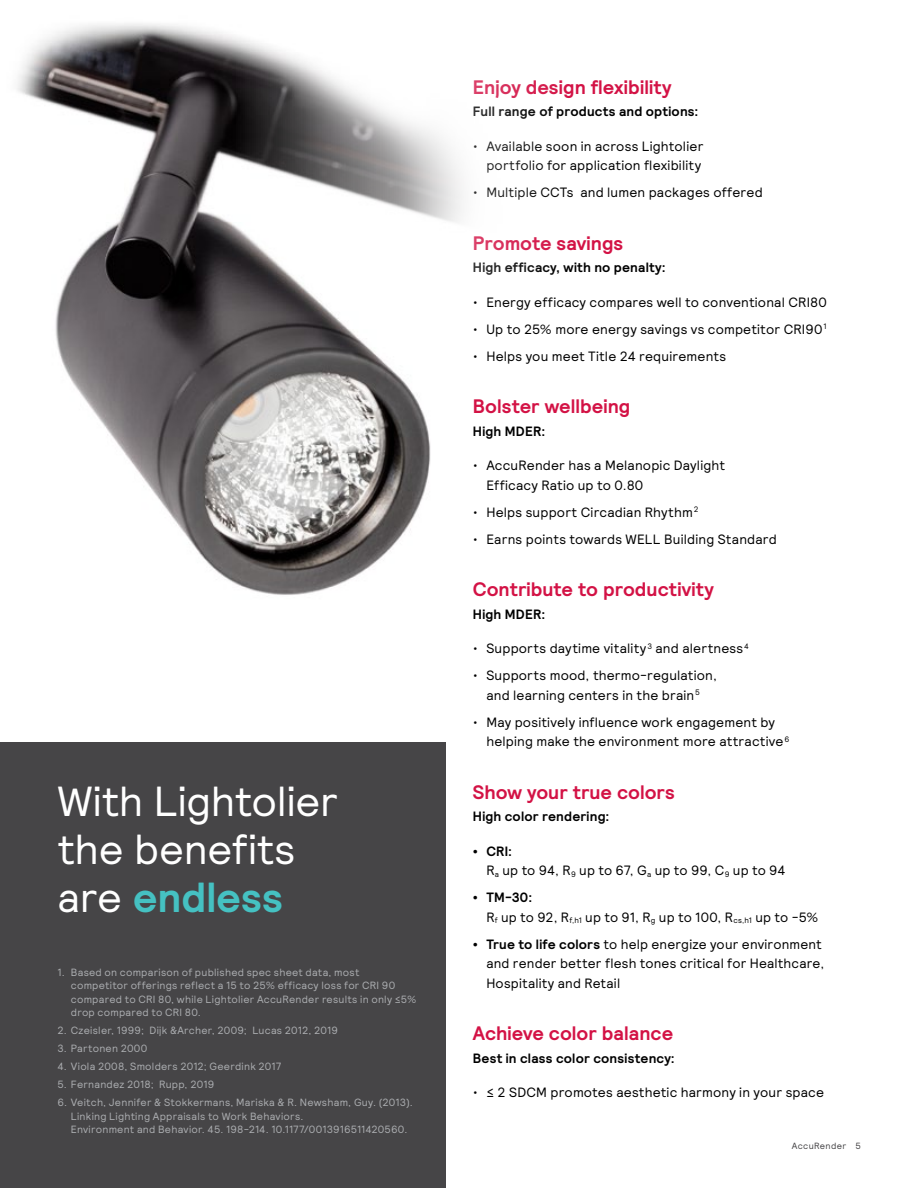
<style>
.page{position:relative;width:918px;height:1188px;background:#fff}
.page>*{position:absolute;margin:0;border:0;box-sizing:border-box;transform-origin:0 0}
.t1{font:42px/48px "Signify Relative";letter-spacing:-.005em;color:#fff}
.t2{font:700 19.5px "Signify Relative";letter-spacing:.005em;color:#d31245}
.t3{font:13.5px/19.5px "Signify Relative";letter-spacing:.015em;color:#000}
.t4{font:700 13.5px "Signify Relative";letter-spacing:.015em;color:#000}
.t5{font:10.5px/13.5px "Signify Relative";letter-spacing:.025em;color:#abadb0}
.t6{font:9px "Signify Relative";letter-spacing:.04em;color:#464547}
.s1{font-weight:700;color:#45c1c2}
.s2{font-weight:700}
</style>
<div class="page">
<div style="left:0;top:742px;width:446px;height:446px;background:#464547"></div>
<img style="left:17px;top:23px;width:447px;height:200px">
<img style="left:55px;top:223px;width:376px;height:372px">
<h1 class="t1" style="left:57px;top:776px;width:283px">With Lightolier the benefits are <span class="s1">endless</span></h1>
<p class="t5" style="left:71px;top:965px;width:347px;text-indent:-14px">1. Based on comparison of published spec sheet data, most competitor offerings reflect a 15 to 25% efficacy loss for CRI 90 compared to CRI 80, while Lightolier AccuRender results in only ≤5% drop compared to CRI 80.</p>
<p class="t5" style="left:57px;top:1024px;width:282px">2. Czeisler, 1999; Dijk &amp;Archer, 2009; Lucas 2012, 2019</p>
<p class="t5" style="left:57px;top:1042px;width:92px">3. Partonen 2000</p>
<p class="t5" style="left:57px;top:1060px;width:225px">4. Viola 2008, Smolders 2012; Geerdink 2017</p>
<p class="t5" style="left:57px;top:1078px;width:158px">5. Fernandez 2018; Rupp, 2019</p>
<p class="t5" style="left:71px;top:1096px;width:343px;text-indent:-14px">6. Veitch, Jennifer &amp; Stokkermans, Mariska &amp; R. Newsham, Guy. (2013).<br>Linking Lighting Appraisals to Work Behaviors.<br>Environment and Behavior. 45. 198-214. 10.1177/0013916511420560.</p>
<h2 class="t2" style="left:473px;top:74px;width:200px">Enjoy design flexibility</h2>
<p class="t4" style="left:473px;top:103px;width:227px">Full range of products and options:</p>
<p class="t3" style="left:473px;top:136px;width:232px;text-align:right">• Available soon in across Lightolier portfolio for application flexibility</p>
<p class="t3" style="left:473px;top:182px;width:291px">• Multiple CCTs and lumen packages offered</p>
<h2 class="t2" style="left:473px;top:230px;width:152px">Promote savings</h2>
<p class="t4" style="left:473px;top:259px;width:194px">High efficacy, with no penalty:</p>
<p class="t3" style="left:473px;top:292px;width:355px">• Energy efficacy compares well to conventional CRI80</p>
<p class="t3" style="left:473px;top:319px;width:355px">• Up to 25% more energy savings vs competitor CRI90<sup>1</sup></p>
<p class="t3" style="left:473px;top:346px;width:255px">• Helps you meet Title 24 requirements</p>
<h2 class="t2" style="left:473px;top:394px;width:159px">Bolster wellbeing</h2>
<p class="t4" style="left:473px;top:422px;width:74px">High MDER:</p>
<p class="t3" style="left:486px;top:455px;width:240px;text-indent:-14px">• AccuRender has a Melanopic Daylight<br>Efficacy Ratio up to 0.80</p>
<p class="t3" style="left:473px;top:502px;width:227px">• Helps support Circadian Rhythm<sup>2</sup></p>
<p class="t3" style="left:473px;top:529px;width:306px">• Earns points towards WELL Building Standard</p>
<h2 class="t2" style="left:473px;top:577px;width:243px">Contribute to productivity</h2>
<p class="t4" style="left:473px;top:605px;width:74px">High MDER:</p>
<p class="t3" style="left:473px;top:638px;width:278px">• Supports daytime vitality<sup>3</sup> and alertness<sup>4</sup></p>
<p class="t3" style="left:473px;top:665px;width:246px;text-align:center">• Supports mood, thermo-regulation, and learning centers in the brain<sup>5</sup></p>
<p class="t3" style="left:486px;top:712px;width:305px;text-indent:-14px">• May positively influence work engagement by helping make the environment more attractive<sup>6</sup></p>
<h2 class="t2" style="left:473px;top:779px;width:204px">Show your true colors</h2>
<p class="t4" style="left:473px;top:808px;width:138px">High color rendering:</p>
<p class="t3" style="left:486px;top:841px;width:301px;text-indent:-14px"><span class="s2">• CRI:<br></span>R<sub>a</sub> up to 94, R<sub>9</sub> up to 67, G<sub>a</sub> up to 99, C<sub>9</sub> up to 94</p>
<p class="t3" style="left:486px;top:887px;width:333px;text-indent:-13px"><span class="s2">• TM-30:<br></span>R<sub>f</sub> up to 92, R<sub>f,h1</sub> up to 91, R<sub>g</sub> up to 100, R<sub>cs,h1</sub> up to -5%</p>
<p class="t3" style="left:486px;top:934px;width:339px;text-indent:-14px"><span class="s2">• True to life colors</span> to help energize your environment and render better flesh tones critical for Healthcare,<br>Hospitality and Retail</p>
<h2 class="t2" style="left:473px;top:1021px;width:202px">Achieve color balance</h2>
<p class="t4" style="left:473px;top:1049px;width:204px">Best in class color consistency:</p>
<p class="t3" style="left:473px;top:1082px;width:353px">• ≤ 2 SDCM promotes aesthetic harmony in your space</p>
<p class="t6" style="left:792px;top:1140px;width:71px">AccuRender 5</p>
</div>
